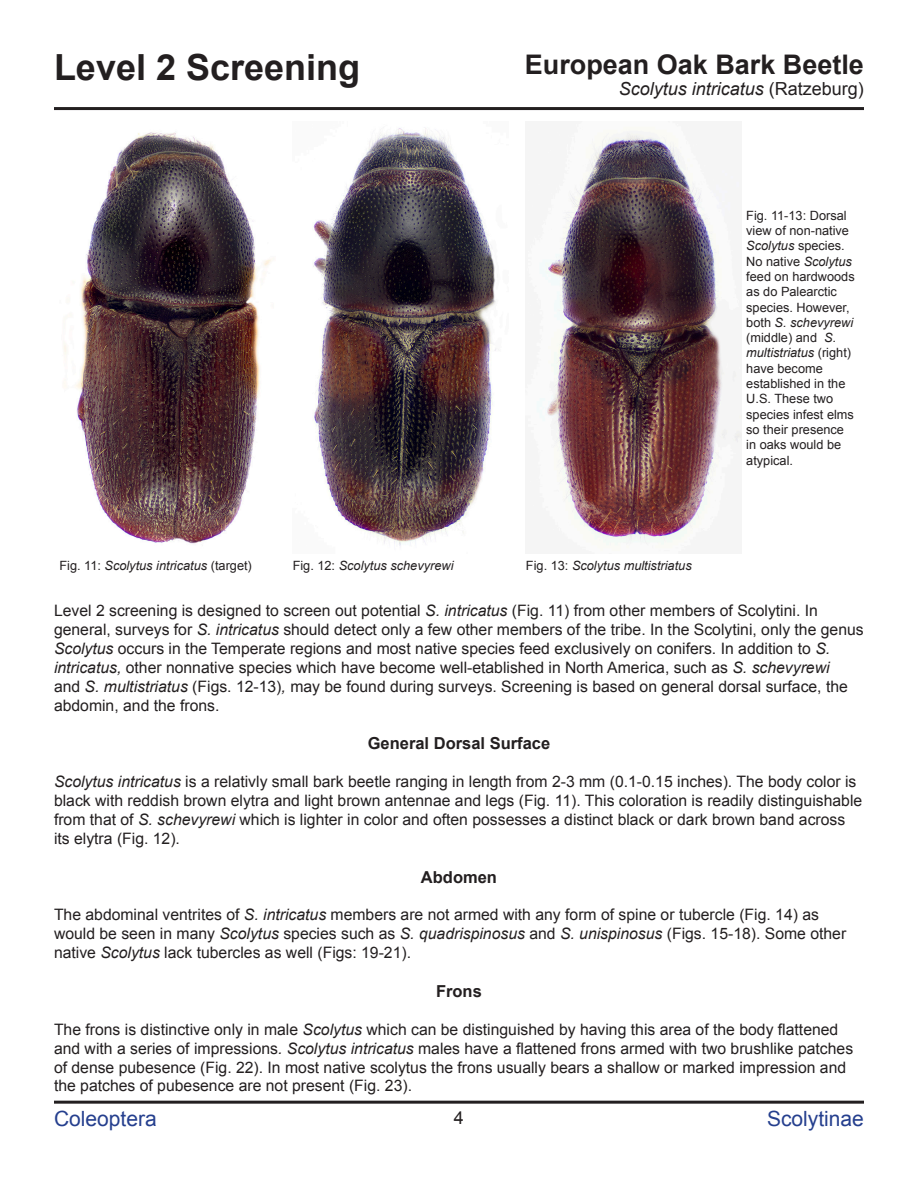
<style>
.page{position:relative;width:918px;height:1188px;background:#fff}
.page>*{position:absolute;margin:0;border:0;box-sizing:border-box;transform-origin:0 0}
.t1{font:700 36px "Arial";color:#231f20}
.t2{font:700 27px "Arial";color:#231f20}
.t3{font:21px "Arial";color:#253f8e}
.t4{font:italic 18px "Arial";color:#231f20}
.t5{font:18px "Arial";color:#231f20}
.t6{font:700 16.5px "Arial";color:#231f20}
.t7{font:15.75px/18.9px "Arial";color:#231f20}
.t8{font:12.75px/15.3px "Arial";color:#231f20}
.t9{font:italic 12.75px "Arial";color:#231f20}
.s1{font-style:normal}
.s2{font-style:italic}
</style>
<div class="page">
<hr style="left:54px;top:107px;width:810px;height:3px;background:#231f20">
<hr style="left:54px;top:1101px;width:810px;height:3px;background:#231f20">
<img style="left:63px;top:132px;width:209px;height:412px">
<img style="left:537px;top:132px;width:205px;height:413px">
<img style="left:313px;top:128px;width:183px;height:418px">
<p class="t1" style="left:54px;top:44px;width:308px">Level 2 Screening</p>
<h2 class="t2" style="left:525px;top:46px;width:341px">European Oak Bark Beetle</h2>
<p class="t4" style="left:619px;top:77px;width:247px">Scolytus intricatus <span class="s1">(Ratzeburg)</span></p>
<p class="t8" style="left:746px;top:208px;width:110px">Fig. 11-13: Dorsal view of non-native<br><span class="s2">Scolytus</span> species.<br>No native <span class="s2">Scolytus </span>feed on hardwoods as do Palearctic species. However, both <span class="s2">S. schevyrewi </span>(middle) and <span class="s2">S. multistriatus</span> (right) have become established in the<br>U.S. These two species infest elms so their presence in oaks would be atypical.</p>
<p class="t9" style="left:59px;top:557px;width:194px"><span class="s1">Fig. 11:</span> Scolytus intricatus <span class="s1">(target)</span></p>
<p class="t9" style="left:293px;top:557px;width:162px"><span class="s1">Fig. 12:</span> Scolytus schevyrewi</p>
<p class="t9" style="left:526px;top:557px;width:167px"><span class="s1">Fig. 13:</span> Scolytus multistriatus</p>
<p class="t7" style="left:54px;top:601px;width:811px">Level 2 screening is designed to screen out potential <span class="s2">S. intricatus</span> (Fig. 11) from other members of Scolytini. In general, surveys for <span class="s2">S. intricatus</span> should detect only a few other members of the tribe. In the Scolytini, only the genus <span class="s2">Scolytus</span> occurs in the Temperate regions and most native species feed exclusively on conifers. In addition to <span class="s2">S. intricatus,</span> other nonnative species which have become well-etablished in North America, such as <span class="s2">S. schevyrewi<br></span>and <span class="s2">S. multistriatus</span> (Figs. 12-13)<span class="s2">,</span> may be found during surveys. Screening is based on general dorsal surface, the abdomin, and the frons.</p>
<p class="t6" style="left:368px;top:733px;width:184px">General Dorsal Surface</p>
<p class="t7" style="left:54px;top:772px;width:810px"><span class="s2">Scolytus intricatus</span> is a relativly small bark beetle ranging in length from 2-3 mm (0.1-0.15 inches). The body color is black with reddish brown elytra and light brown antennae and legs (Fig. 11). This coloration is readily distinguishable from that of <span class="s2">S. schevyrewi</span> which is lighter in color and often possesses a distinct black or dark brown band across its elytra (Fig. 12).</p>
<p class="t6" style="left:421px;top:866px;width:78px">Abdomen</p>
<p class="t7" style="left:54px;top:906px;width:794px">The abdominal ventrites of <span class="s2">S. intricatus</span> members are not armed with any form of spine or tubercle (Fig. 14) as would be seen in many <span class="s2">Scolytus</span> species such as <span class="s2">S. quadrispinosus</span> and <span class="s2">S. unispinosus</span> (Figs. 15-18). Some other native <span class="s2">Scolytus</span> lack tubercles as well (Figs: 19-21).</p>
<p class="t6" style="left:436px;top:980px;width:47px">Frons</p>
<p class="t7" style="left:54px;top:1020px;width:801px">The frons is distinctive only in male <span class="s2">Scolytus</span> which can be distinguished by having this area of the body flattened and with a series of impressions<span class="s2">. Scolytus intricatus</span> males have a flattened frons armed with two brushlike patches of dense pubesence (Fig. 22). In most native scolytus the frons usually bears a shallow or marked impression and the patches of pubesence are not present (Fig. 23).</p>
<h3 class="t3" style="left:54px;top:1105px;width:104px">Coleoptera</h3>
<p class="t5" style="left:454px;top:1106px;width:12px">4</p>
<h3 class="t3" style="left:767px;top:1105px;width:98px">Scolytinae</h3>
</div>
